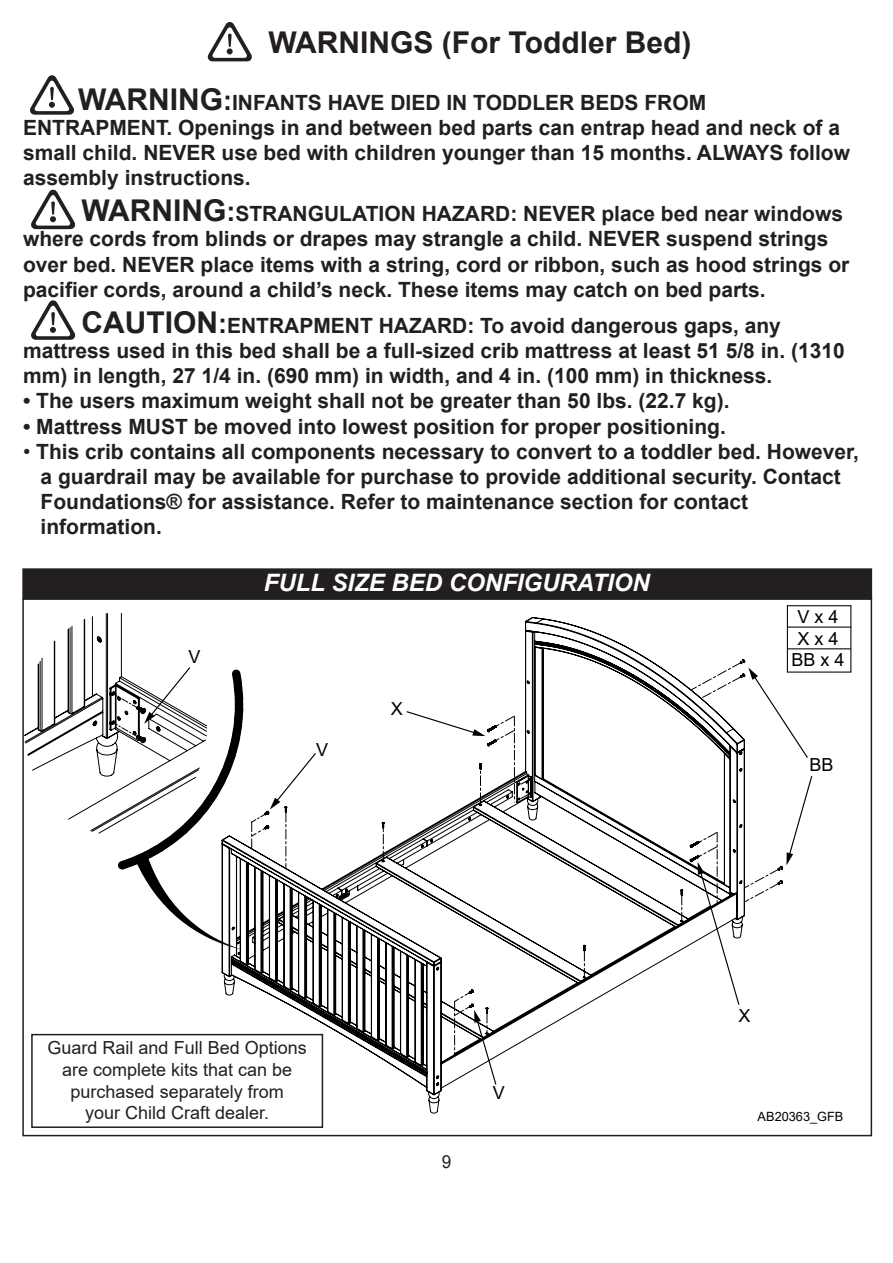
<style>
.page{position:relative;width:893px;height:1263px;background:#fff}
.page>*{position:absolute;margin:0;border:0;box-sizing:border-box;transform-origin:0 0}
.t1{font:700 34.05px "Arial";color:#000}
.t2{font:700 30px "Arial";color:#231f20}
.t3{font:italic 700 24px "Arial";color:#fff}
.t4{font:700 21px/25.2px "Arial";color:#231f20}
.t5{font:18px/21.6px "Arial";color:#231f20;text-align:center}
.t6{font:18px/21.6px "Arial";color:#000}
.t7{font:18px "Arial";color:#231f20;scale:.95 1}
.t8{font:12.75px "Arial";color:#000}
.s1{font-size:27px}
.s2{font-size:30px}
.s3{font-weight:400}
</style>
<div class="page">
<svg style="left:30px;top:75px;width:44px;height:40px"></svg>
<svg style="left:31px;top:189px;width:45px;height:41px"></svg>
<svg style="left:31px;top:300px;width:45px;height:40px"></svg>
<svg style="left:207px;top:22px;width:45px;height:40px"></svg>
<div style="left:787px;top:605px;width:64px;height:68px;border:1px solid #000"></div>
<svg style="left:222px;top:617px;width:561px;height:496px"></svg>
<svg style="left:748px;top:667px;width:61px;height:92px"></svg>
<svg style="left:786px;top:776px;width:27px;height:89px"></svg>
<svg style="left:383px;top:828px;width:1px;height:33px"></svg>
<svg style="left:480px;top:770px;width:1px;height:33px"></svg>
<svg style="left:495px;top:716px;width:35px;height:87px"></svg>
<svg style="left:25px;top:613px;width:292px;height:337px"></svg>
<svg style="left:584px;top:951px;width:1px;height:26px"></svg>
<svg style="left:681px;top:895px;width:1px;height:26px"></svg>
<svg style="left:697px;top:832px;width:82px;height:174px"></svg>
<svg style="left:691px;top:662px;width:51px;height:37px"></svg>
<svg style="left:454px;top:992px;width:43px;height:94px"></svg>
<hr style="left:787px;top:626px;width:64px;height:2px;background:#000">
<hr style="left:787px;top:648px;width:64px;height:1px;background:#000">
<div style="left:23px;top:569px;width:848px;height:30px;background:#231f20"></div>
<div style="left:22px;top:568px;width:850px;height:32px;border:2px solid #231f20"></div>
<div style="left:31px;top:1034px;width:292px;height:94px;border:2px solid #231f20"></div>
<p class="t1" style="left:278px;top:20px;width:166px">WARNING</p>
<p class="t2" style="left:269px;top:21px;width:424px">WARNINGS (For Toddler Bed)</p>
<p class="t1" style="left:100px;top:74px;width:166px">WARNING</p>
<p class="t2" style="left:78px;top:78px;width:146px">WARNING</p>
<p class="t4" style="left:223px;top:90px;width:485px"><span class="s1">:</span>INFANTS HAVE DIED IN TODDLER BEDS FROM</p>
<p class="t4" style="left:23px;top:115px;width:828px">ENTRAPMENT. Openings in and between bed parts can entrap head and neck of a small child. NEVER use bed with children younger than 15 months. ALWAYS follow assembly instructions.</p>
<p class="t4" style="left:23px;top:201px;width:828px;text-indent:58px"><span class="s2">WARNING</span><span class="s1">:</span>STRANGULATION HAZARD: NEVER place bed near windows where cords from blinds or drapes may strangle a child. NEVER suspend strings over bed. NEVER place items with a string, cord or ribbon, such as hood strings or pacifier cords, around a child’s neck. These items may catch on bed parts.</p>
<p class="t4" style="left:81px;top:313px;width:701px"><span class="s2">CAUTION</span><span class="s1">:</span>ENTRAPMENT HAZARD: To avoid dangerous gaps, any</p>
<p class="t4" style="left:23px;top:338px;width:823px">mattress used in this bed shall be a full-sized crib mattress at least 51 5/8 in. (1310 mm) in length, 27 1/4 in. (690 mm) in width, and 4 in. (100 mm) in thickness.</p>
<p class="t4" style="left:23px;top:389px;width:708px">• The users maximum weight shall not be greater than 50 lbs. (22.7 kg).</p>
<p class="t4" style="left:23px;top:414px;width:704px">• Mattress MUST be moved into lowest position for proper positioning.</p>
<p class="t4" style="left:23px;top:439px;width:837px"><span class="s3">•</span> This crib contains all components necessary to convert to a toddler bed. However,</p>
<p class="t4" style="left:41px;top:464px;width:802px">a guardrail may be available for purchase to provide additional security. Contact</p>
<p class="t4" style="left:41px;top:489px;width:709px">Foundations® for assistance. Refer to maintenance section for contact</p>
<p class="t4" style="left:41px;top:515px;width:123px">information.</p>
<p class="t1" style="left:101px;top:188px;width:166px">WARNING</p>
<p class="t1" style="left:101px;top:299px;width:166px">WARNING</p>
<p class="t3" style="left:264px;top:567px;width:387px">FULL SIZE BED CONFIGURATION</p>
<p class="t6" style="left:798px;top:606px;width:43px">V x 4<br>X x 4</p>
<p class="t6" style="left:188px;top:646px;width:14px">V</p>
<p class="t6" style="left:792px;top:649px;width:55px">BB x 4</p>
<p class="t6" style="left:316px;top:738px;width:14px">V</p>
<p class="t6" style="left:391px;top:698px;width:14px">X</p>
<p class="t5" style="left:48px;top:1037px;width:261px">Guard Rail and Full Bed Options are complete kits that can be</p>
<p class="t5" style="left:71px;top:1080px;width:215px">purchased separately from</p>
<p class="t5" style="left:85px;top:1102px;width:186px">your Child Craft dealer.</p>
<p class="t7" style="left:442px;top:1149px;width:12px">9</p>
<p class="t6" style="left:493px;top:1082px;width:14px">V</p>
<p class="t6" style="left:809px;top:754px;width:26px">BB</p>
<p class="t6" style="left:739px;top:1005px;width:14px">X</p>
<p class="t8" style="left:758px;top:1108px;width:87px">AB20363_GFB</p>
</div>
